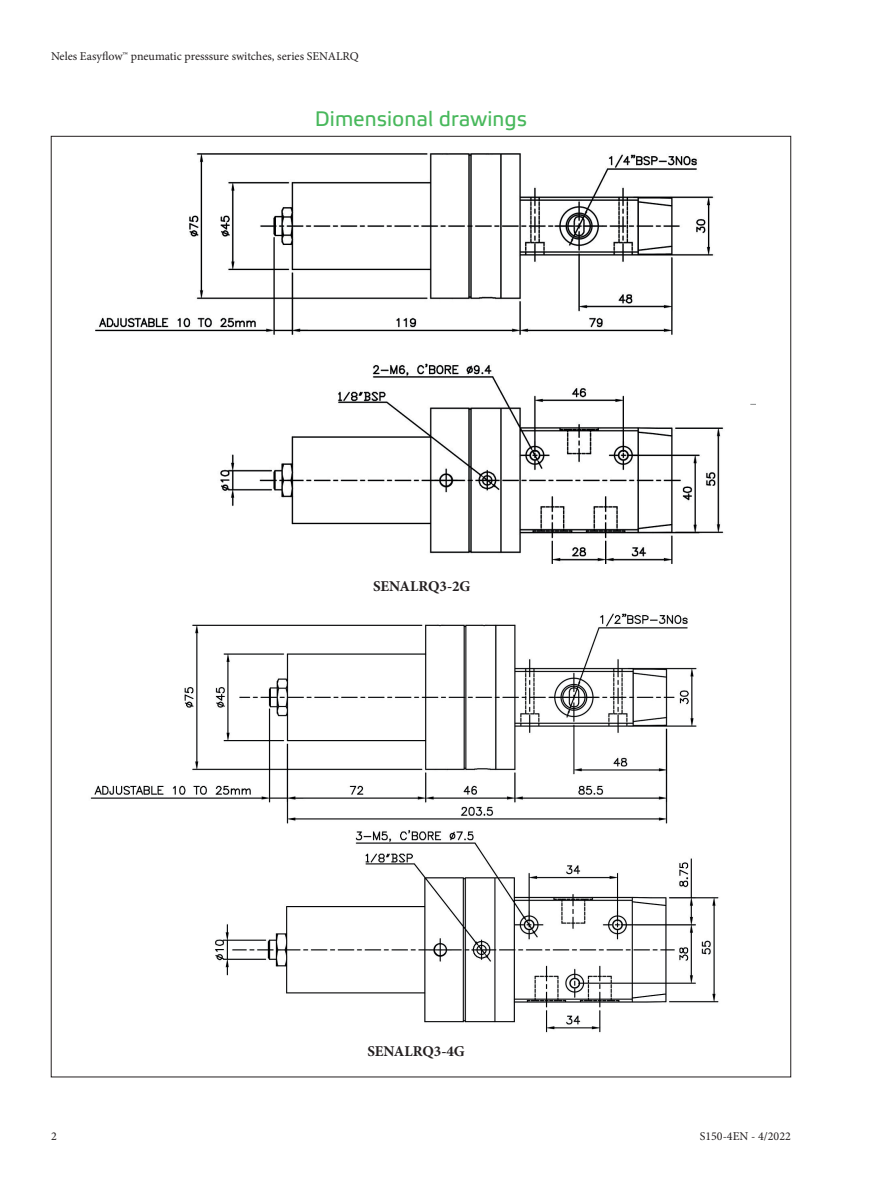
<style>
.page{position:relative;width:893px;height:1191px;background:#fff}
.page>*{position:absolute;margin:0;border:0;box-sizing:border-box;transform-origin:0 0}
.t1{font:21px "Etelka Text Pro";color:#48b85c}
.t2{font:700 15px "Minion Pro";color:#231f20}
.t3{font:12px "Minion Pro";color:#231f20}
</style>
<div class="page">
<img style="left:95px;top:153px;width:661px;height:411px">
<img style="left:90px;top:613px;width:629px;height:420px">
<p class="t3" style="left:51px;top:48px;width:309px">Neles Easyflow™ pneumatic presssure switches, series SENALRQ</p>
<h1 class="t1" style="left:315px;top:107px;width:214px">Dimensional drawings</h1>
<p class="t2" style="left:373px;top:575px;width:99px">SENALRQ3-2G</p>
<p class="t2" style="left:367px;top:1041px;width:99px">SENALRQ3-4G</p>
<p class="t3" style="left:51px;top:1128px;width:7px">2</p>
<p class="t3" style="left:700px;top:1128px;width:93px">S150-4EN - 4/2022</p>
</div>
